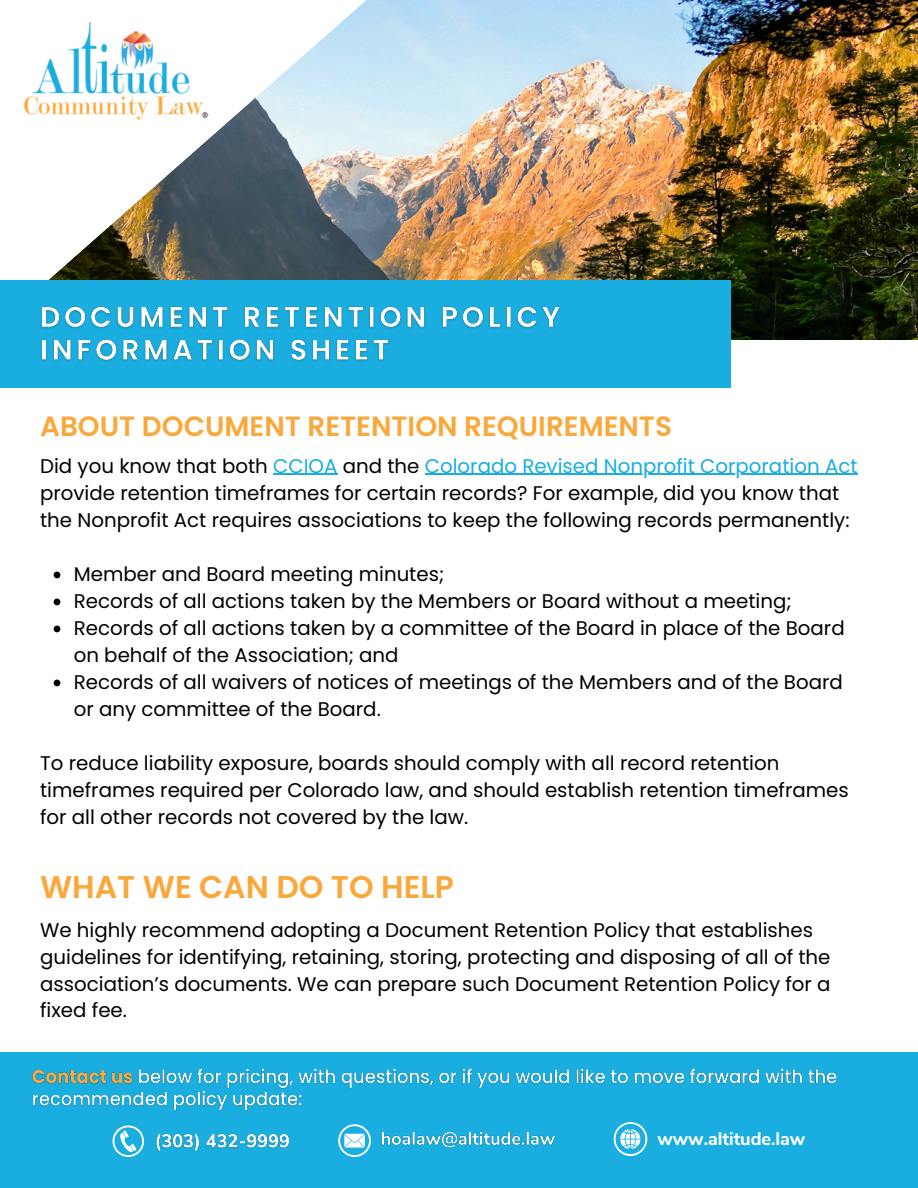
<style>
.page{position:relative;width:918px;height:1188px;background:#fff}
.page>*{position:absolute;margin:0;border:0;box-sizing:border-box;transform-origin:0 0}
.t1{font:600 31.35px "Poppins";color:#faa83b}
.t2{font:600 27.9px "Poppins";color:#faa83b}
.t3{font:19.8px/27px "Poppins";color:#000}
.t4{font:19.8px "Poppins";color:#1aaddf}
.t5{font:700 18px "Nunito Sans";color:#fff}
.s1{color:#000}
</style>
<div class="page">
<img style="left:384px;top:0;width:534px;height:340px">
<svg style="left:49px;top:0;width:335px;height:280px"></svg>
<img style="left:23px;top:0;width:244px;height:165px">
<div style="left:0;top:280px;width:731px;height:107px;background:#1aaddf"></div>
<div style="left:0;top:1052px;width:918px;height:136px;background:#1aaddf"></div>
<svg style="left:614px;top:1122px;width:33px;height:34px"></svg>
<svg style="left:113px;top:1126px;width:31px;height:31px"></svg>
<img style="left:156px;top:1134px;width:134px;height:18px">
<svg style="left:338px;top:1124px;width:33px;height:33px"></svg>
<img style="left:381px;top:1131px;width:174px;height:17px">
<img style="left:32px;top:1068px;width:805px;height:43px">
<img style="left:41px;top:306px;width:519px;height:56px">
<hr style="left:273px;top:474px;width:64px;height:1px;background:#1aaddf">
<hr style="left:425px;top:474px;width:433px;height:1px;background:#1aaddf">
<svg style="left:54px;top:572px;width:6px;height:6px"></svg>
<svg style="left:54px;top:599px;width:6px;height:6px"></svg>
<svg style="left:54px;top:626px;width:6px;height:6px"></svg>
<svg style="left:54px;top:680px;width:6px;height:6px"></svg>
<p class="t2" style="left:40px;top:407px;width:633px">ABOUT DOCUMENT RETENTION REQUIREMENTS</p>
<p class="t4" style="left:40px;top:452px;width:819px"><span class="s1">Did you know that both</span> CCIOA <span class="s1">and the</span> Colorado Revised Nonprofit Corporation Act</p>
<p class="t3" style="left:40px;top:479px;width:811px">provide retention timeframes for certain records? For example, did you know that the Nonprofit Act requires associations to keep the following records permanently:</p>
<p class="t3" style="left:74px;top:560px;width:772px">Member and Board meeting minutes;<br>Records of all actions taken by the Members or Board without a meeting; Records of all actions taken by a committee of the Board in place of the Board on behalf of the Association; and</p>
<p class="t3" style="left:74px;top:668px;width:771px">Records of all waivers of notices of meetings of the Members and of the Board or any committee of the Board.</p>
<p class="t3" style="left:40px;top:749px;width:810px">To reduce liability exposure, boards should comply with all record retention timeframes required per Colorado law, and should establish retention timeframes for all other records not covered by the law.</p>
<h2 class="t1" style="left:40px;top:865px;width:415px">WHAT WE CAN DO TO HELP</h2>
<p class="t3" style="left:40px;top:917px;width:792px">We highly recommend adopting a Document Retention Policy that establishes guidelines for identifying, retaining, storing, protecting and disposing of all of the association’s documents. We can prepare such Document Retention Policy for a fixed fee.</p>
<p class="t5" style="left:657px;top:1126px;width:149px">www.altitude.law</p>
</div>
